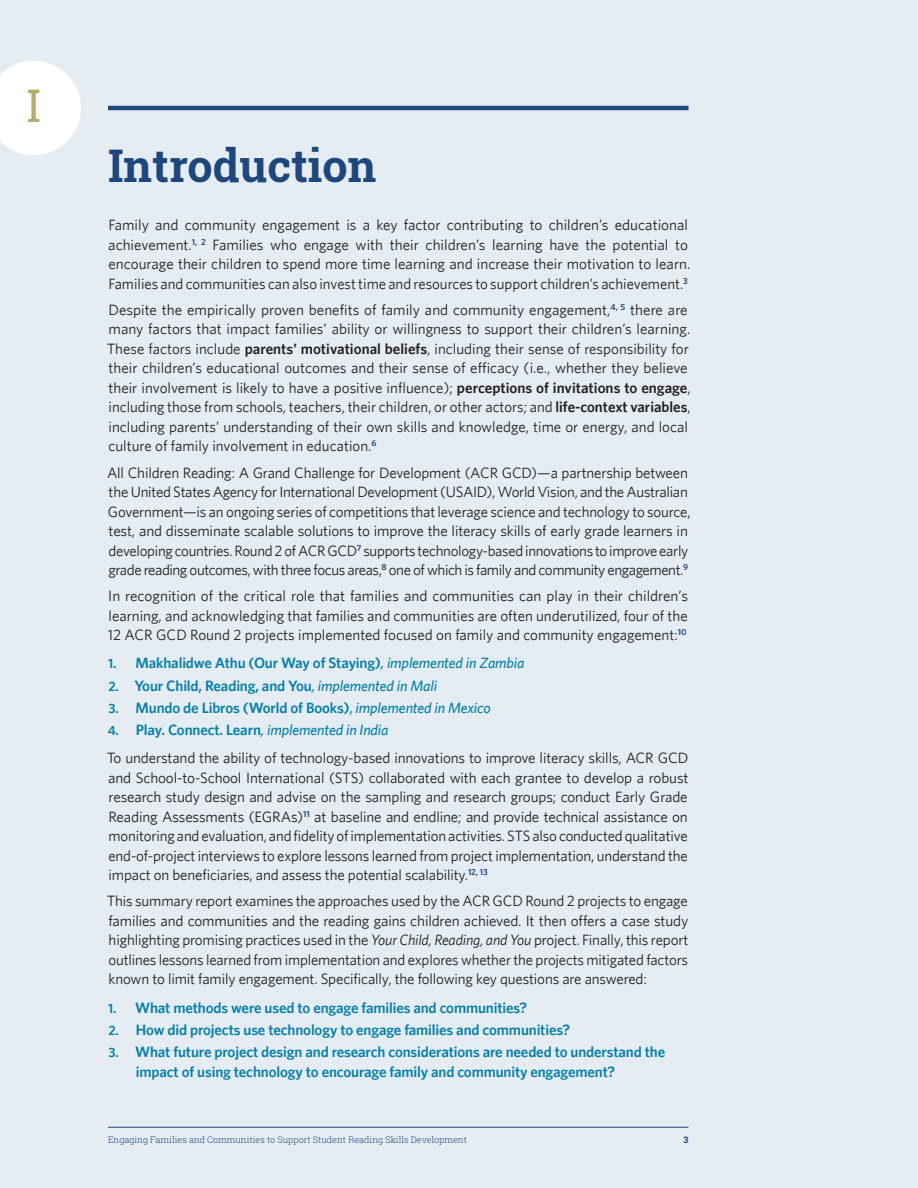
<style>
.page{position:relative;width:918px;height:1188px;background:#e5edf3}
.page>*{position:absolute;margin:0;border:0;box-sizing:border-box;transform-origin:0 0}
.Body_Text_-_0_125_sp{font:700 45px "Roboto Slab";color:#1e477d}
.Body_Text_-_0_125_sp-2{font:45px "Roboto Slab";color:#b4af6a}
.body_text{font:15px/19.5px "Whitney";color:#231f20;text-align:justify}
.body_text-2{font:15px/19.5px "Whitney";letter-spacing:-.02em;color:#231f20}
.t1{font:600 15px/19.5px "Whitney";letter-spacing:-.01em;color:#057faa}
.t2{font:italic 500 15px "Whitney";letter-spacing:-.01em;color:#057faa}
.t3{font:300 9px "Roboto Slab";color:#1e477d}
.t4{font:700 9px "Roboto Slab";color:#1e477d}
.s1{font-weight:600}
.s2{font-size:13.5px}
.s3{font-weight:500;font-style:italic}
.s4{font-weight:500}
.s5{font-weight:600;font-style:normal;font-size:13.5px}
.s6{font-weight:600;font-style:normal}
.s7{font-style:italic}
</style>
<div class="page">
<hr style="left:108px;top:106px;width:580px;height:4px;background:#1e477d">
<svg style="left:0;top:61px;width:81px;height:94px"></svg>
<hr style="left:108px;top:1127px;width:580px;height:1px;background:#1e477d">
<p class="Body_Text_-_0_125_sp-2" style="left:26px;top:75px;width:16px">I</p>
<p class="Body_Text_-_0_125_sp" style="left:108px;top:135px;width:270px">Introduction</p>
<p class="body_text" style="left:108px;top:215px;width:584px;text-align:left">Family and community engagement is a key factor contributing to children’s educational achievement.<sup>1,</sup> <sup>2</sup> Families who engage with their children’s learning have the potential to encourage their children to spend more time learning and increase their motivation to learn.<br>Families and communities can also invest time and resources to support children’s achievement.<sup>3</sup></p>
<p class="body_text" style="left:107px;top:300px;width:585px;text-align:left">Despite the empirically proven benefits of family and community engagement,<sup>4,</sup> <sup>5</sup> there are many factors that impact families’ ability or willingness to support their children’s learning.<br>These factors include <span class="s1">parents’ motivational beliefs</span>, including their sense of responsibility for their children’s educational outcomes and their sense of efficacy (i.e., whether they believe their involvement is likely to have a positive influence); <span class="s1">perceptions of invitations to engage</span>, including those from schools, teachers, their children, or other actors; and <span class="s1">life-context variables</span>, including parents’ understanding of their own skills and knowledge, time or energy, and local culture of family involvement in education.<sup>6</sup></p>
<p class="body_text-2" style="left:107px;top:462px;width:585px">All Children Reading: A Grand Challenge for Development (ACR GCD)—a partnership between the United States Agency for International Development (USAID), World Vision, and the Australian Government—is an ongoing series of competitions that leverage science and technology to source, test, and disseminate scalable solutions to improve the literacy skills of early grade learners in developing countries. Round 2 of ACR GCD<sup>7</sup> supports technology-based innovations to improve early grade reading outcomes, with three focus areas,<sup>8</sup> one of which is family and community engagement.<sup>9</sup></p>
<p class="body_text" style="left:108px;top:586px;width:582px">In recognition of the critical role that families and communities can play in their children’s learning, and acknowledging that families and communities are often underutilized, four of the 12 ACR GCD Round 2 projects implemented focused on family and community engagement:<sup>10</sup></p>
<p class="t1" style="left:108px;top:653px;width:418px"><span class="s2">1.</span> Makhalidwe Athu (Our Way of Staying)<span class="s3">, implemented in Zambia</span></p>
<p class="t1" style="left:108px;top:675px;width:330px"><span class="s2">2.</span> Your Child, Reading, and You<span class="s3">, implemented in Mali</span></p>
<p class="t1" style="left:109px;top:697px;width:384px"><span class="s2">3.</span> Mundo de Libros (World of Books)<span class="s4">,</span> <span class="s3">implemented in Mexico</span></p>
<p class="t2" style="left:108px;top:721px;width:282px"><span class="s5">4.</span> <span class="s6">Play. Connect. Learn</span>, implemented in India</p>
<p class="body_text" style="left:107px;top:748px;width:583px">To understand the ability of technology-based innovations to improve literacy skills, ACR GCD and School-to-School International (STS) collaborated with each grantee to develop a robust research study design and advise on the sampling and research groups; conduct Early Grade Reading Assessments (EGRAs)<sup>11</sup> at baseline and endline; and provide technical assistance on monitoring and evaluation, and fidelity of implementation activities. STS also conducted qualitative end‑of‑project interviews to explore lessons learned from project implementation, understand the impact on beneficiaries, and assess the potential scalability.<sup>12,</sup> <sup>13</sup></p>
<p class="body_text" style="left:107px;top:891px;width:583px">This summary report examines the approaches used by the ACR GCD Round 2 projects to engage families and communities and the reading gains children achieved. It then offers a case study highlighting promising practices used in the <span class="s7">Your Child, Reading, and You</span> project. Finally, this report outlines lessons learned from implementation and explores whether the projects mitigated factors known to limit family engagement. Specifically, the following key questions are answered:</p>
<p class="t1" style="left:108px;top:997px;width:421px"><span class="s2">1.</span> What methods were used to engage families and communities?</p>
<p class="t1" style="left:108px;top:1019px;width:463px"><span class="s2">2.</span> How did projects use technology to engage families and communities?</p>
<p class="t1" style="left:136px;top:1042px;width:531px;text-indent:-27px"><span class="s2">3.</span> What future project design and research considerations are needed to understand the impact of using technology to encourage family and community engagement?</p>
<p class="t3" style="left:108px;top:1134px;width:360px">Engaging Families and Communities to Support Student Reading Skills Development</p>
<p class="t4" style="left:684px;top:1134px;width:6px">3</p>
</div>
